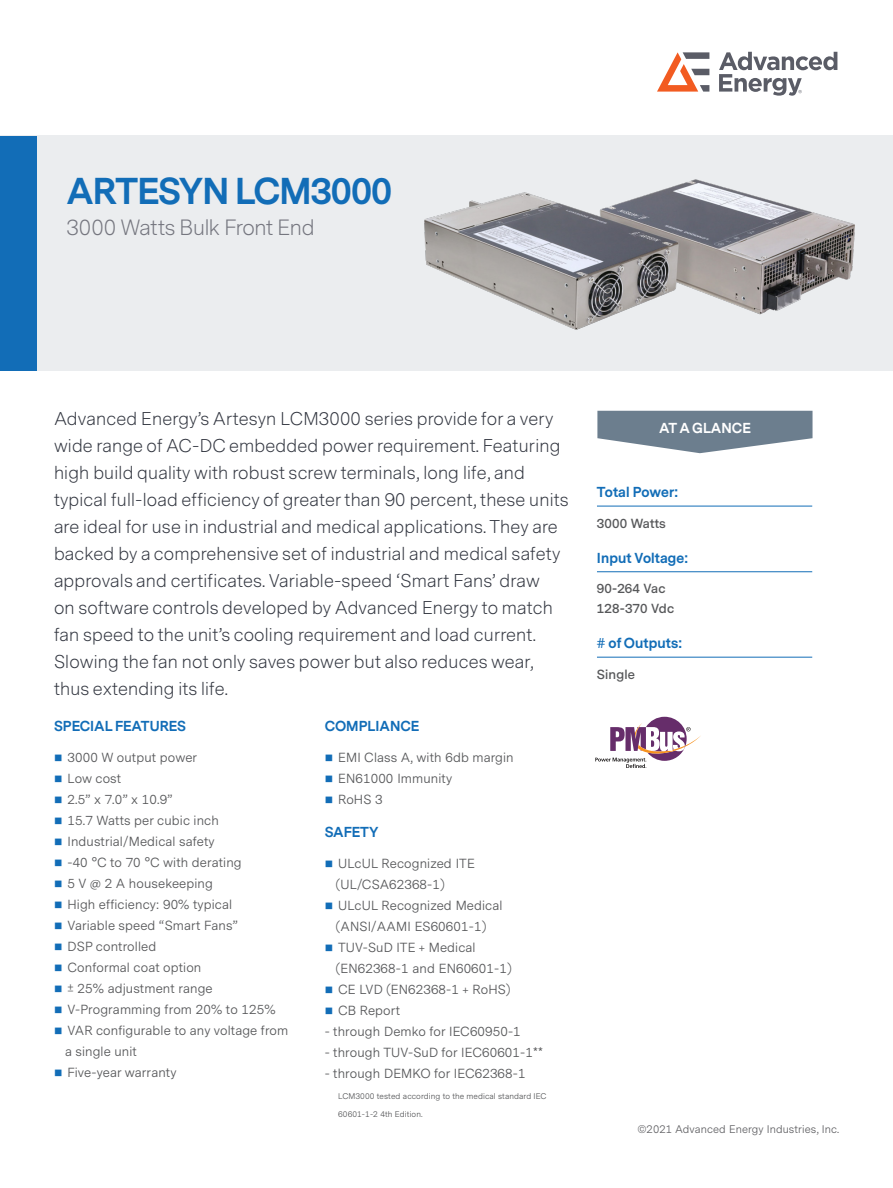
<style>
.page{position:relative;width:893px;height:1188px;background:#fff}
.page>*{position:absolute;margin:0;border:0;box-sizing:border-box;transform-origin:0 0}
.t1{font:700 34.95px "Messina Sans";letter-spacing:-.025em;color:#126db7}
.TitleSub{font:300 20.55px "Messina Sans";letter-spacing:-.015em;color:#75767f}
.Product_Overview_bod{font:300 17.25px/27px "Messina Sans";letter-spacing:.01em;color:#323640}
.At_a_Glance_Subhead{font:700 13.5px "Messina Sans";letter-spacing:.01em;color:#126db7}
.Cover_Heading{font:700 13.5px "Messina Sans";color:#126db7}
.Heading_1{font:700 13.5px "Messina Sans";color:#fff}
.Bulleted{font:13.2px "Messina Sans";letter-spacing:.01em;color:#57585a}
.At_A_Glance_Text_Las{font:600 13.2px/19.8px "Messina Sans";letter-spacing:.01em;color:#57585a}
.t2{font:11.1px "Messina Sans";letter-spacing:.01em;color:#636366}
.Bulleted-2{font:8.25px/18px "Messina Sans";letter-spacing:.01em;color:#57585a}
.s1{color:#126db7}
</style>
<div class="page">
<div style="left:0;top:136px;width:893px;height:235px;background:#ebedef"></div>
<img style="left:424px;top:179px;width:431px;height:151px">
<div style="left:0;top:136px;width:37px;height:235px;background:#126db7"></div>
<svg style="left:597px;top:411px;width:215px;height:42px"></svg>
<hr style="left:597px;top:506px;width:215px;height:1px;background:#126db7">
<hr style="left:597px;top:572px;width:215px;height:1px;background:#126db7">
<hr style="left:597px;top:657px;width:215px;height:1px;background:#126db7">
<svg style="left:595px;top:717px;width:106px;height:51px"></svg>
<svg style="left:657px;top:52px;width:52px;height:40px"></svg>
<svg style="left:719px;top:52px;width:118px;height:44px"></svg>
<p class="t1" style="left:67px;top:166px;width:327px">ARTESYN LCM3000</p>
<p class="TitleSub" style="left:67px;top:214px;width:249px">3000 Watts Bulk Front End</p>
<p class="Product_Overview_bod" style="left:54px;top:406px;width:516px">Advanced Energy’s Artesyn LCM3000 series provide for a very wide range of AC-DC embedded power requirement. Featuring high build quality with robust screw terminals, long life, and typical full-load efficiency of greater than 90 percent, these units are ideal for use in industrial and medical applications. They are backed by a comprehensive set of industrial and medical safety approvals and certificates. Variable-speed ‘Smart Fans’ draw<br>on software controls developed by Advanced Energy to match fan speed to the unit’s cooling requirement and load current.<br>Slowing the fan not only saves power but also reduces wear, thus extending its life.</p>
<p class="Cover_Heading" style="left:54px;top:717px;width:134px">SPECIAL FEATURES</p>
<p class="Bulleted" style="left:54px;top:750px;width:145px"><span class="s1">■</span> 3000 W output power</p>
<p class="Bulleted" style="left:54px;top:771px;width:69px"><span class="s1">■</span> Low cost</p>
<p class="Bulleted" style="left:54px;top:792px;width:120px"><span class="s1">■</span> 2.5” x 7.0” x 10.9”</p>
<p class="Bulleted" style="left:54px;top:813px;width:166px"><span class="s1">■</span> 15.7 Watts per cubic inch</p>
<p class="Bulleted" style="left:54px;top:834px;width:162px"><span class="s1">■</span> Industrial/Medical safety</p>
<p class="Bulleted" style="left:54px;top:855px;width:189px"><span class="s1">■</span> -40 °C to 70 °C with derating</p>
<p class="Bulleted" style="left:54px;top:876px;width:160px"><span class="s1">■</span> 5 V @ 2 A housekeeping</p>
<p class="Bulleted" style="left:54px;top:897px;width:180px"><span class="s1">■</span> High efficiency: 90% typical</p>
<p class="Bulleted" style="left:54px;top:918px;width:185px"><span class="s1">■</span> Variable speed “Smart Fans”</p>
<p class="Bulleted" style="left:54px;top:939px;width:104px"><span class="s1">■</span> DSP controlled</p>
<p class="Bulleted" style="left:54px;top:960px;width:149px"><span class="s1">■</span> Conformal coat option</p>
<p class="Bulleted" style="left:54px;top:981px;width:160px"><span class="s1">■</span> ± 25% adjustment range</p>
<p class="Bulleted" style="left:54px;top:1002px;width:223px"><span class="s1">■</span> V-Programming from 20% to 125%</p>
<p class="Bulleted" style="left:54px;top:1023px;width:236px"><span class="s1">■</span> VAR configurable to any voltage from</p>
<p class="Bulleted" style="left:65px;top:1044px;width:73px">a single unit</p>
<p class="Bulleted" style="left:54px;top:1065px;width:124px"><span class="s1">■</span> Five-year warranty</p>
<p class="Cover_Heading" style="left:325px;top:717px;width:96px">COMPLIANCE</p>
<p class="Bulleted" style="left:325px;top:750px;width:191px"><span class="s1">■</span> EMI Class A, with 6db margin</p>
<p class="Bulleted" style="left:325px;top:771px;width:129px"><span class="s1">■</span> EN61000 Immunity</p>
<p class="Bulleted" style="left:325px;top:792px;width:59px"><span class="s1">■</span> RoHS 3</p>
<p class="Cover_Heading" style="left:325px;top:823px;width:55px">SAFETY</p>
<p class="Bulleted" style="left:325px;top:856px;width:152px"><span class="s1">■</span> ULcUL Recognized ITE</p>
<p class="Bulleted" style="left:336px;top:877px;width:110px">(UL/CSA62368-1)</p>
<p class="Bulleted" style="left:325px;top:898px;width:179px"><span class="s1">■</span> ULcUL Recognized Medical</p>
<p class="Bulleted" style="left:336px;top:919px;width:152px">(ANSI/AAMI ES60601-1)</p>
<p class="Bulleted" style="left:325px;top:940px;width:152px"><span class="s1">■</span> TUV-SuD ITE + Medical</p>
<p class="Bulleted" style="left:336px;top:961px;width:177px">(EN62368-1 and EN60601-1)</p>
<p class="Bulleted" style="left:325px;top:982px;width:187px"><span class="s1">■</span> CE LVD (EN62368-1 + RoHS)</p>
<p class="Bulleted" style="left:325px;top:1003px;width:77px"><span class="s1">■</span> CB Report</p>
<p class="Bulleted" style="left:325px;top:1024px;width:198px">- through Demko for IEC60950-1</p>
<p class="Bulleted" style="left:325px;top:1045px;width:220px">- through TUV-SuD for IEC60601-1**</p>
<p class="Bulleted" style="left:325px;top:1066px;width:202px">- through DEMKO for IEC62368-1</p>
<p class="Bulleted-2" style="left:338px;top:1088px;width:210px">LCM3000 tested according to the medical standard IEC<br>60601-1-2 4th Edition.</p>
<p class="Heading_1" style="left:659px;top:418px;width:93px">AT A GLANCE</p>
<p class="At_a_Glance_Subhead" style="left:597px;top:483px;width:83px">Total Power:</p>
<p class="At_A_Glance_Text_Las" style="left:597px;top:514px;width:70px">3000 Watts</p>
<p class="At_a_Glance_Subhead" style="left:597px;top:548px;width:92px">Input Voltage:</p>
<p class="At_A_Glance_Text_Las" style="left:597px;top:580px;width:79px">90-264 Vac<br>128-370 Vdc</p>
<p class="At_a_Glance_Subhead" style="left:597px;top:634px;width:86px"># of Outputs:</p>
<p class="At_A_Glance_Text_Las" style="left:597px;top:665px;width:39px">Single</p>
<p class="t2" style="left:637px;top:1122px;width:203px">©2021 Advanced Energy Industries, Inc.</p>
</div>
